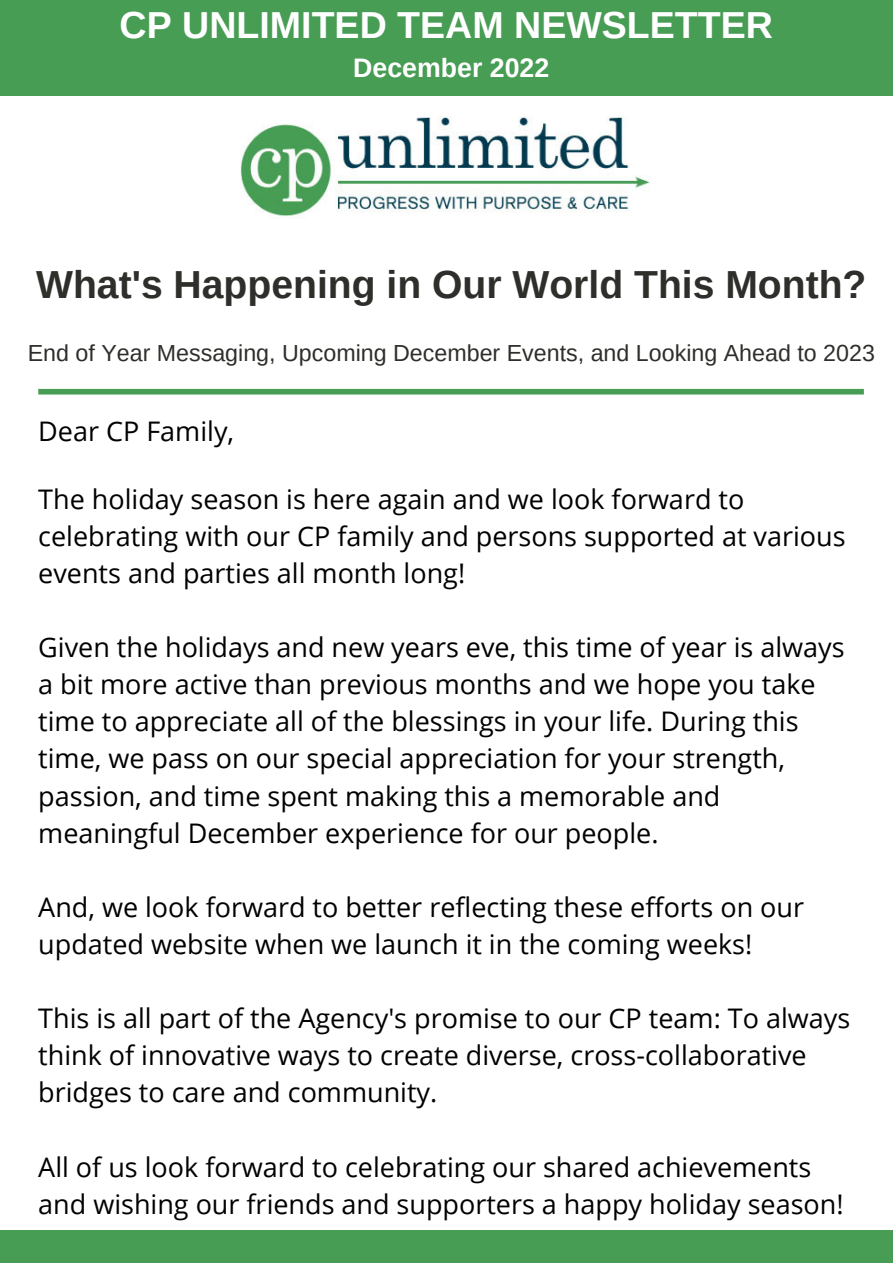
<style>
.page{position:relative;width:893px;height:1264px;background:#fff}
.page>*{position:absolute;margin:0;border:0;box-sizing:border-box;transform-origin:0 0}
.t1{font:700 39.15px "Arimo";color:#2e2e2a}
.t2{font:700 37.5px "Arimo";color:#fff}
.t3{font:27px/37px "Open Sans";color:#000}
.t4{font:700 26.7px "Arimo";color:#fff}
.t5{font:23.25px "Arimo";color:#2e2e2a}
</style>
<div class="page">
<div style="left:0;top:0;width:892px;height:95px;background:#479d54"></div>
<img style="left:240px;top:117px;width:410px;height:99px">
<div style="left:38px;top:389px;width:825px;height:5px;background:#479d54"></div>
<div style="left:0;top:1230px;width:892px;height:32px;background:#479d54"></div>
<p class="t2" style="left:120px;top:4px;width:654px">CP UNLIMITED TEAM NEWSLETTER</p>
<p class="t4" style="left:353px;top:53px;width:197px">December 2022</p>
<p class="t1" style="left:36px;top:263px;width:831px">What's Happening in Our World This Month?</p>
<p class="t5" style="left:28px;top:340px;width:848px">End of Year Messaging, Upcoming December Events, and Looking Ahead to 2023</p>
<p class="t3" style="left:38px;top:412px;width:197px">Dear CP Family,</p>
<p class="t3" style="left:38px;top:479px;width:808px">The holiday season is here again and we look forward to celebrating with our CP family and persons supported at various events and parties all month long!</p>
<p class="t3" style="left:38px;top:628px;width:807px">Given the holidays and new years eve, this time of year is always a bit more active than previous months and we hope you take time to appreciate all of the blessings in your life. During this time, we pass on our special appreciation for your strength, passion, and time spent making this a memorable and meaningful December experience for our people.</p>
<p class="t3" style="left:38px;top:887px;width:767px">And, we look forward to better reflecting these efforts on our updated website when we launch it in the coming weeks!</p>
<p class="t3" style="left:38px;top:999px;width:813px">This is all part of the Agency's promise to our CP team: To always think of innovative ways to create diverse, cross-collaborative bridges to care and community.</p>
<p class="t3" style="left:38px;top:1147px;width:806px">All of us look forward to celebrating our shared achievements and wishing our friends and supporters a happy holiday season!</p>
</div>
